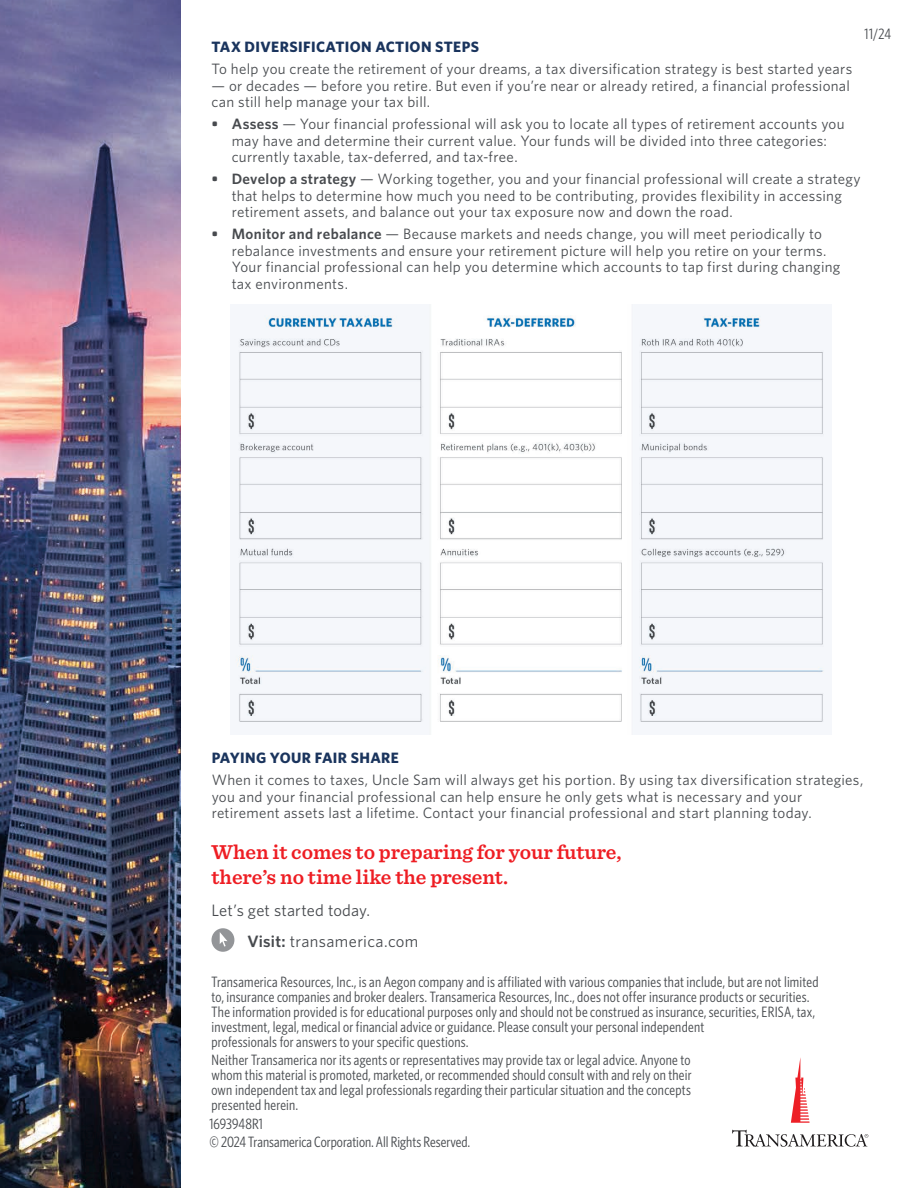
<style>
.page{position:relative;width:918px;height:1188px;background:#fff}
.page>*{position:absolute;margin:0;border:0;box-sizing:border-box;transform-origin:0 0}
.t1{font:600 21px/25.5px "Sentinel";color:#ee1d23}
.t2{font:16.5px/31.5px "Whitney";letter-spacing:.015em;color:#474a4e}
.t3{font:15px/16.5px "Whitney";letter-spacing:.02em;color:#474a4e}
.t4{font:15px/15px "Whitney Condensed";letter-spacing:.015em;color:#474a4e}
.t5{font:700 15px "Whitney";letter-spacing:.025em;color:#1a345d}
.s1{font-weight:600}
</style>
<div class="page">
<svg style="left:732px;top:1130px;width:136px;height:17px"></svg>
<svg style="left:791px;top:1057px;width:19px;height:66px"></svg>
<img style="left:0;top:0;width:181px;height:1188px">
<div style="left:212px;top:928px;width:22px;height:24px;background:#939598;border-radius:50%"></div>
<svg style="left:220px;top:932px;width:7px;height:15px"></svg>
<img style="left:235px;top:304px;width:590px;height:431px">
<p class="t4" style="left:865px;top:26px;width:28px">11/24</p>
<p class="t5" style="left:212px;top:37px;width:269px">TAX DIVERSIFICATION ACTION STEPS</p>
<p class="t3" style="left:212px;top:61px;width:642px">To help you create the retirement of your dreams, a tax diversification strategy is best started years</p>
<p class="t3" style="left:212px;top:77px;width:640px">— or decades — before you retire. But even if you’re near or already retired, a financial professional can still help manage your tax bill.</p>
<p class="t3" style="left:232px;top:115px;width:614px;text-indent:-20px"><span class="s1">• Assess</span> — Your financial professional will ask you to locate all types of retirement accounts you may have and determine their current value. Your funds will be divided into three categories: currently taxable, tax-deferred, and tax-free.</p>
<p class="t3" style="left:232px;top:170px;width:630px;text-indent:-20px"><span class="s1">• Develop a strategy</span> — Working together, you and your financial professional will create a strategy that helps to determine how much you need to be contributing, provides flexibility in accessing retirement assets, and balance out your tax exposure now and down the road.</p>
<p class="t3" style="left:232px;top:225px;width:610px;text-indent:-20px"><span class="s1">• Monitor and rebalance</span> — Because markets and needs change, you will meet periodically to rebalance investments and ensure your retirement picture will help you retire on your terms.<br>Your financial professional can help you determine which accounts to tap first during changing tax environments.</p>
<p class="t5" style="left:212px;top:748px;width:189px">PAYING YOUR FAIR SHARE</p>
<p class="t3" style="left:212px;top:771px;width:653px">When it comes to taxes, Uncle Sam will always get his portion. By using tax diversification strategies, you and your financial professional can help ensure he only gets what is necessary and your retirement assets last a lifetime. Contact your financial professional and start planning today.</p>
<h1 class="t1" style="left:212px;top:838px;width:412px">When it comes to preparing for your future, there’s no time like the present.</h1>
<p class="t2" style="left:248px;top:894px;width:172px;text-indent:-36px">Let’s get started today.<br><span class="s1">Visit:</span> transamerica.com</p>
<p class="t4" style="left:212px;top:974px;width:609px">Transamerica Resources, Inc., is an Aegon company and is affiliated with various companies that include, but are not limited to, insurance companies and broker dealers. Transamerica Resources, Inc., does not offer insurance products or securities.<br>The information provided is for educational purposes only and should not be construed as insurance, securities, ERISA, tax, investment, legal, medical or financial advice or guidance. Please consult your personal independent<br>professionals for answers to your specific questions.</p>
<p class="t4" style="left:212px;top:1052px;width:482px;text-align:justify">Neither Transamerica nor its agents or representatives may provide tax or legal advice. Anyone to whom this material is promoted, marketed, or recommended should consult with and rely on their own independent tax and legal professionals regarding their particular situation and the concepts presented herein.</p>
<p class="t4" style="left:209px;top:1114px;width:262px;line-height:18px">1693948R1<br>© 2024 Transamerica Corporation. All Rights Reserved.</p>
</div>
